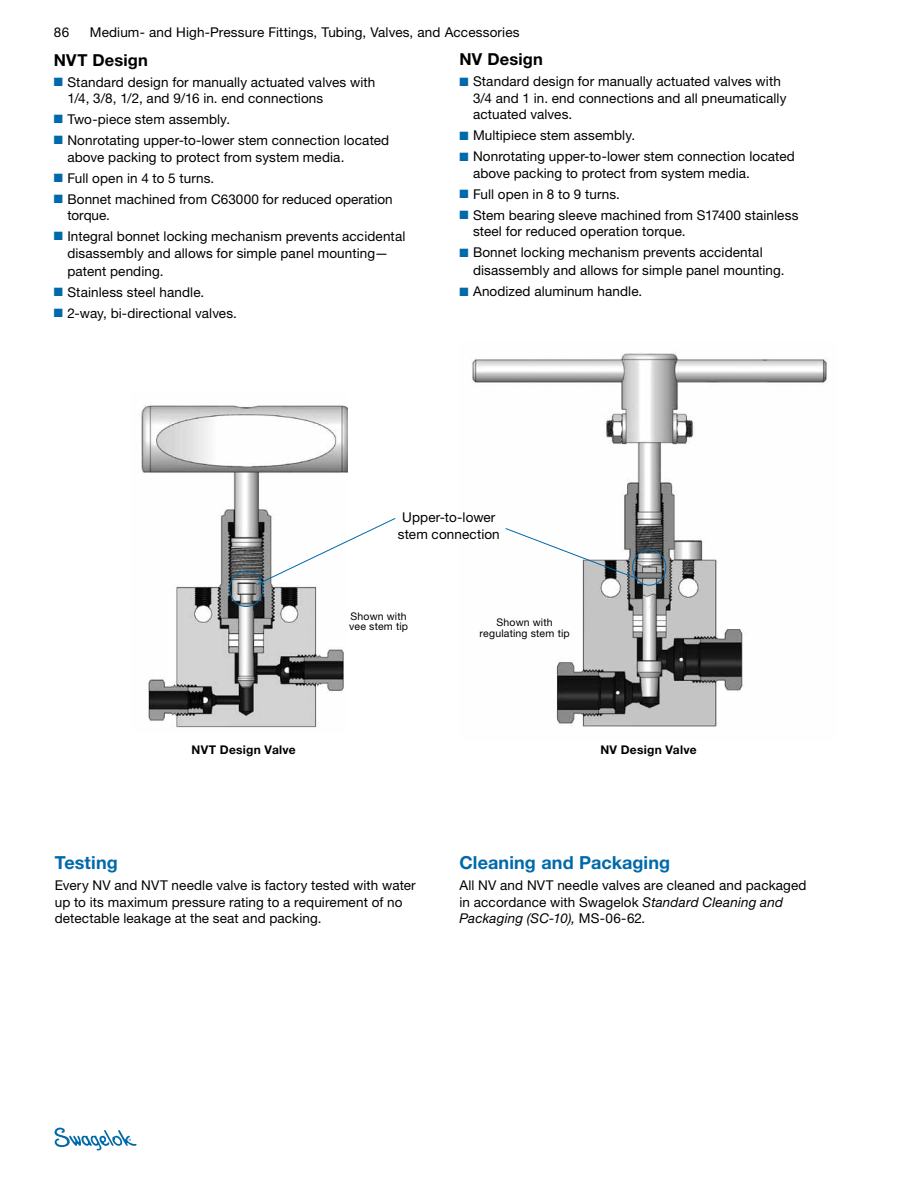
<style>
.page{position:relative;width:918px;height:1188px;background:#fff}
.page>*{position:absolute;margin:0;border:0;box-sizing:border-box;transform-origin:0 0}
.t1{font:700 18px "Helvetica Neue LT Std";letter-spacing:.005em;color:#0069aa}
.t2{font:700 16.5px "Helvetica Neue LT Std";letter-spacing:.01em;color:#000}
.t3{font:13.5px/16.5px "Helvetica Neue LT Std";letter-spacing:.01em;color:#000}
.t4{font:700 12px "Helvetica Neue LT Std";letter-spacing:.02em;color:#000}
.t5{font:10.5px/10.5px "Helvetica Neue LT Std";letter-spacing:.015em;color:#000;text-align:center}
.s1{color:#0069aa}
.s2{font-style:italic}
</style>
<div class="page">
<img style="left:471px;top:352px;width:356px;height:375px">
<img style="left:141px;top:405px;width:207px;height:323px">
<div style="left:632px;top:549px;width:34px;height:37px;border:1px solid #0069aa;border-radius:50%"></div>
<div style="left:229px;top:571px;width:34px;height:36px;border:1px solid #0069aa;border-radius:50%"></div>
<svg style="left:256px;top:517px;width:140px;height:69px"></svg>
<svg style="left:505px;top:528px;width:132px;height:51px"></svg>
<svg style="left:55px;top:1128px;width:82px;height:22px"></svg>
<p class="t3" style="left:54px;top:23px;width:17px">86</p>
<p class="t3" style="left:90px;top:23px;width:431px">Medium- and High-Pressure Fittings, Tubing, Valves, and Accessories</p>
<p class="t2" style="left:54px;top:49px;width:96px">NVT Design</p>
<p class="t3" style="left:67px;top:73px;width:309px;text-indent:-14px"><span class="s1">■</span> Standard design for manually actuated valves with<br>1/4, 3/8, 1/2, and 9/16 in. end connections</p>
<p class="t3" style="left:54px;top:111px;width:178px"><span class="s1">■</span> Two-piece stem assembly.</p>
<p class="t3" style="left:67px;top:132px;width:323px;text-indent:-14px"><span class="s1">■</span> Nonrotating upper-to-lower stem connection located above packing to protect from system media.</p>
<p class="t3" style="left:54px;top:169px;width:162px"><span class="s1">■</span> Full open in 4 to 5 turns.</p>
<p class="t3" style="left:67px;top:190px;width:327px;text-indent:-14px"><span class="s1">■</span> Bonnet machined from C63000 for reduced operation torque.</p>
<p class="t3" style="left:54px;top:228px;width:353px;text-align:center"><span class="s1">■</span> Integral bonnet locking mechanism prevents accidental disassembly and allows for simple panel mounting—</p>
<p class="t3" style="left:67px;top:262px;width:98px">patent pending.</p>
<p class="t3" style="left:54px;top:283px;width:152px"><span class="s1">■</span> Stainless steel handle.</p>
<p class="t3" style="left:54px;top:304px;width:185px"><span class="s1">■</span> 2-way, bi-directional valves.</p>
<p class="t2" style="left:460px;top:49px;width:85px">NV Design</p>
<p class="t3" style="left:473px;top:73px;width:315px;text-indent:-14px"><span class="s1">■</span> Standard design for manually actuated valves with<br>3/4 and 1 in. end connections and all pneumatically actuated valves.</p>
<p class="t3" style="left:460px;top:127px;width:177px"><span class="s1">■</span> Multipiece stem assembly.</p>
<p class="t3" style="left:473px;top:148px;width:323px;text-indent:-14px"><span class="s1">■</span> Nonrotating upper-to-lower stem connection located above packing to protect from system media.</p>
<p class="t3" style="left:460px;top:186px;width:162px"><span class="s1">■</span> Full open in 8 to 9 turns.</p>
<p class="t3" style="left:473px;top:207px;width:327px;text-indent:-14px"><span class="s1">■</span> Stem bearing sleeve machined from S17400 stainless steel for reduced operation torque.</p>
<p class="t3" style="left:473px;top:243px;width:313px;line-height:18px;text-indent:-14px"><span class="s1">■</span> Bonnet locking mechanism prevents accidental disassembly and allows for simple panel mounting.</p>
<p class="t3" style="left:460px;top:283px;width:184px"><span class="s1">■</span> Anodized aluminum handle.</p>
<p class="t3" style="left:398px;top:509px;width:103px;text-align:center">Upper-to-lower stem connection</p>
<p class="t5" style="left:349px;top:611px;width:60px;text-align:left">Shown with vee stem tip</p>
<p class="t5" style="left:480px;top:617px;width:92px">Shown with regulating stem tip</p>
<p class="t4" style="left:192px;top:743px;width:106px">NVT Design Valve</p>
<p class="t4" style="left:600px;top:743px;width:98px">NV Design Valve</p>
<h1 class="t1" style="left:55px;top:851px;width:64px">Testing</h1>
<p class="t3" style="left:55px;top:877px;width:363px">Every NV and NVT needle valve is factory tested with water up to its maximum pressure rating to a requirement of no detectable leakage at the seat and packing.</p>
<h1 class="t1" style="left:460px;top:851px;width:212px">Cleaning and Packaging</h1>
<p class="t3" style="left:460px;top:877px;width:349px">All NV and NVT needle valves are cleaned and packaged in accordance with Swagelok <span class="s2">Standard Cleaning and<br>Packaging (SC-10),</span> MS-06-62<span class="s2">.</span></p>
</div>
